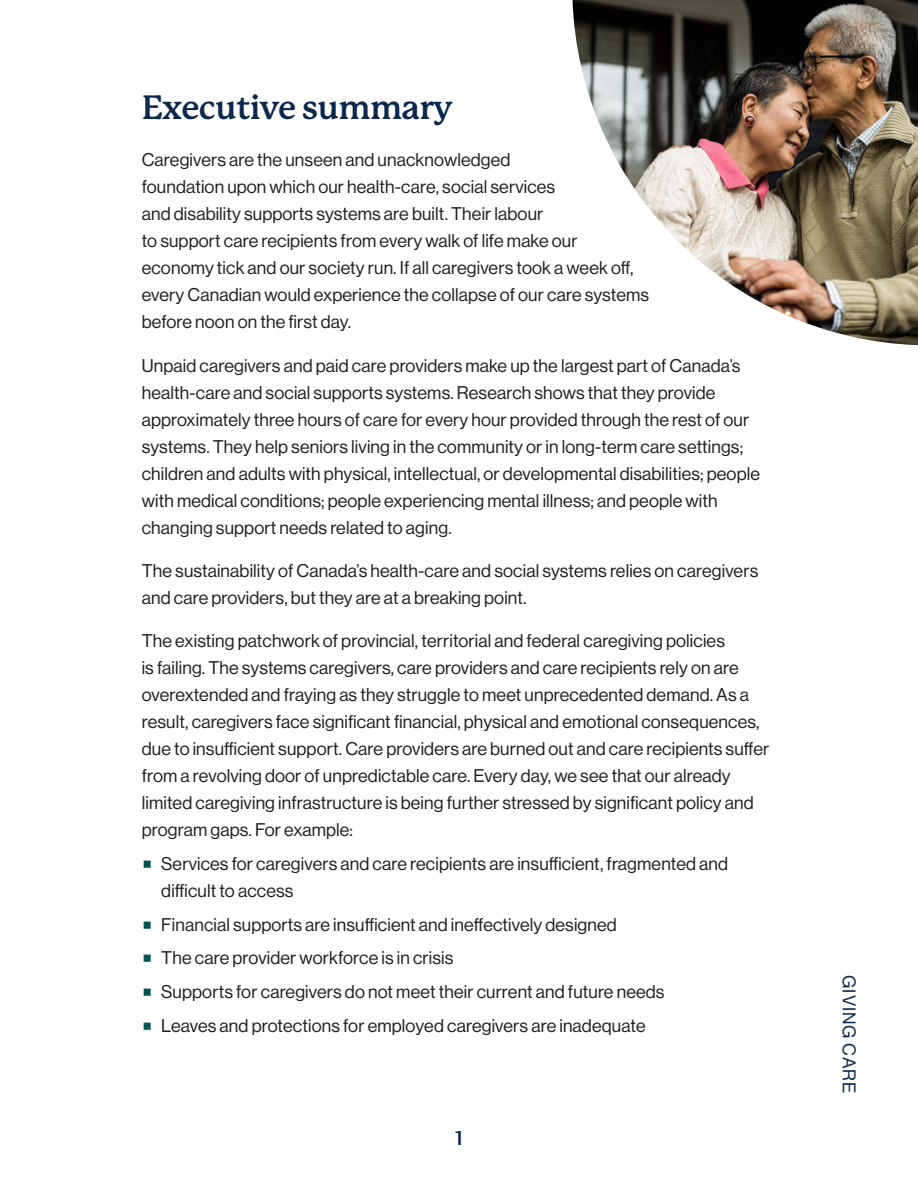
<style>
.page{position:relative;width:918px;height:1188px;background:#fff}
.page>*{position:absolute;margin:0;border:0;box-sizing:border-box;transform-origin:0 0}
.t1{font:700 33px "P22 Mackinac Pro";letter-spacing:-.02em;color:#0c274c}
.t2{font:700 19.5px "P22 Mackinac Pro";color:#0c274c}
.Paragraph{font:18px/27px "N Haas Grotesk DS Pro 55 Rg";letter-spacing:.01em;color:#231f20}
.Paragraph_before_bul{font:18px/27px "N Haas Grotesk DS Pro 55 Rg";letter-spacing:.01em;color:#231f20}
.Paragraph_bullet{font:18px/27px "N Haas Grotesk DS Pro 55 Rg";letter-spacing:.01em;color:#231f20}
.page_section_detail{font:18px "N Haas Grotesk DS Pro 55 Rg";letter-spacing:.055em;color:#0c274c}
</style>
<div class="page">
<img style="left:573px;top:0;width:345px;height:345px">
<h1 class="t1" style="left:142px;top:89px;width:313px">Executive summary</h1>
<p class="Paragraph" style="left:142px;top:147px;width:509px">Caregivers are the unseen and unacknowledged<br>foundation upon which our health-care, social services<br>and disability supports systems are built. Their labour<br>to support care recipients from every walk of life make our economy tick and our society run. If all caregivers took a week off, every Canadian would experience the collapse of our care systems before noon on the first day.</p>
<p class="Paragraph" style="left:142px;top:352px;width:620px">Unpaid caregivers and paid care providers make up the largest part of Canada’s health-care and social supports systems. Research shows that they provide approximately three hours of care for every hour provided through the rest of our systems. They help seniors living in the community or in long-term care settings; children and adults with physical, intellectual, or developmental disabilities; people with medical conditions; people experiencing mental illness; and people with changing support needs related to aging.</p>
<p class="Paragraph" style="left:142px;top:557px;width:618px">The sustainability of Canada’s health-care and social systems relies on caregivers and care providers, but they are at a breaking point.</p>
<p class="Paragraph_before_bul" style="left:142px;top:627px;width:629px">The existing patchwork of provincial, territorial and federal caregiving policies<br>is failing. The systems caregivers, care providers and care recipients rely on are overextended and fraying as they struggle to meet unprecedented demand. As a result, caregivers face significant financial, physical and emotional consequences, due to insufficient support. Care providers are burned out and care recipients suffer from a revolving door of unpredictable care. Every day, we see that our already limited caregiving infrastructure is being further stressed by significant policy and program gaps. For example:</p>
<p class="Paragraph_bullet" style="left:161px;top:850px;width:568px">Services for caregivers and care recipients are insufficient, fragmented and difficult to access</p>
<p class="Paragraph_bullet" style="left:161px;top:911px;width:457px">Financial supports are insufficient and ineffectively designed</p>
<p class="Paragraph_bullet" style="left:161px;top:945px;width:294px">The care provider workforce is in crisis</p>
<p class="Paragraph_bullet" style="left:161px;top:978px;width:505px">Supports for caregivers do not meet their current and future needs</p>
<p class="Paragraph_bullet" style="left:161px;top:1012px;width:486px">Leaves and protections for employed caregivers are inadequate</p>
<p class="t2" style="left:455px;top:1127px;width:9px">1</p>
<p class="page_section_detail" style="left:859px;top:975px;width:120px;rotate:90deg">GIVING CARE</p>
</div>
